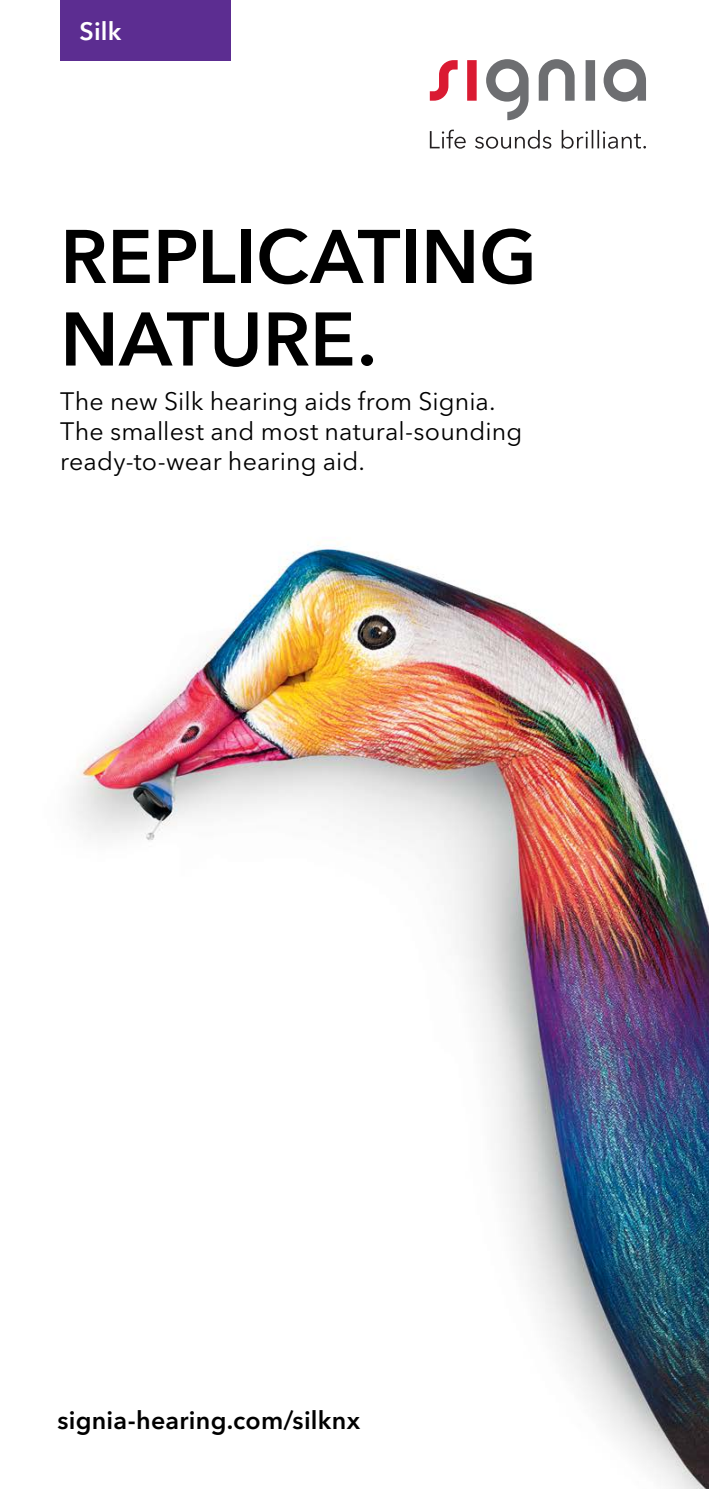
<style>
.page{position:relative;width:709px;height:1489px;background:#fff}
.page>*{position:absolute;margin:0;border:0;box-sizing:border-box;transform-origin:0 0}
.t1{font:600 75px/82.5px "Avenir Next W1 G";letter-spacing:-.005em;color:#000}
.t2{font:25px/30px "Avenir Next W1 G";letter-spacing:.005em;color:#000}
.t3{font:600 25px "Avenir Next W1 G";letter-spacing:.01em;color:#000}
.t4{font:600 25px "Avenir Next W1 G";color:#fff}
</style>
<div class="page">
<img style="left:73px;top:543px;width:636px;height:945px">
<svg style="left:486px;top:59px;width:160px;height:61px"></svg>
<svg style="left:430px;top:60px;width:46px;height:41px"></svg>
<svg style="left:430px;top:130px;width:216px;height:19px"></svg>
<div style="left:60px;top:0;width:170px;height:60px;background:#5c2d91"></div>
<img style="left:500px;top:1279px;width:148px;height:149px">
<p class="t4" style="left:80px;top:16px;width:43px">Silk</p>
<h1 class="t1" style="left:60px;top:215px;width:478px">REPLICATING<br>NATURE.</h1>
<p class="t2" style="left:60px;top:386px;width:463px">The new Silk hearing aids from Signia.<br>The smallest and most natural-sounding ready-to-wear hearing aid.</p>
<p class="t3" style="left:57px;top:1404px;width:304px">signia-hearing.com/silknx</p>
</div>
